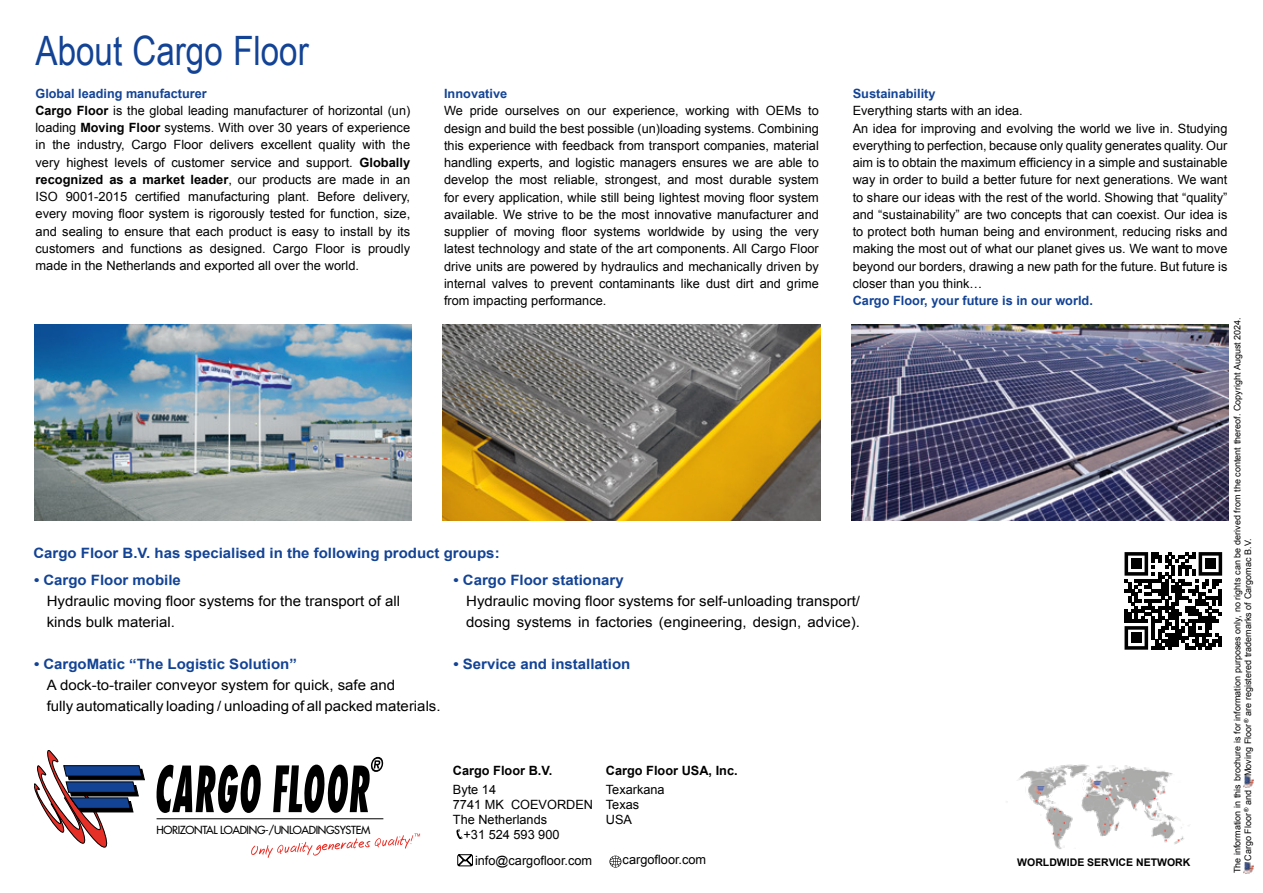
<style>
.page{position:relative;width:1263px;height:893px;background:#fff}
.page>*{position:absolute;margin:0;border:0;box-sizing:border-box;transform-origin:0 0}
.t1{font:40.5px "Arial Narrow";color:#134395}
.t2{font:14.25px/21px "Arial";color:#000;scale:1.05 1}
.t3{font:700 14.25px "Arial";color:#134395;scale:1.05 1}
.t4{font:12.75px/17.2px "Arial";color:#000}
.t5{font:700 12.75px "Arial";color:#134395}
.t6{font:700 12.75px "Arial";color:#000}
.t7{font:700 12.75px "Arial";color:#134395}
.t8{font:10.95px "Futura";letter-spacing:-.035em;color:#000}
.t9{font:700 10.5px "Arial";color:#000}
.t10{font:9px/10.8px "Arial";color:#000}
.s1{font-weight:700;color:#134395}
.s2{font-weight:700}
</style>
<div class="page">
<svg style="left:1124px;top:552px;width:98px;height:98px"></svg>
<div style="left:1131px;top:559px;width:10px;height:10px;background:#000"></div>
<div style="left:1205px;top:559px;width:10px;height:10px;background:#000"></div>
<div style="left:1131px;top:633px;width:10px;height:10px;background:#000"></div>
<img style="left:34px;top:324px;width:378px;height:197px">
<img style="left:443px;top:324px;width:377px;height:197px">
<img style="left:851px;top:324px;width:378px;height:197px">
<svg style="left:156px;top:765px;width:105px;height:48px"></svg>
<svg style="left:273px;top:757px;width:111px;height:56px"></svg>
<svg style="left:34px;top:750px;width:111px;height:98px"></svg>
<hr style="left:157px;top:818px;width:226px;height:1px;background:#000">
<svg style="left:251px;top:833px;width:169px;height:25px"></svg>
<img style="left:1006px;top:764px;width:184px;height:85px">
<svg style="left:609px;top:856px;width:12px;height:12px"></svg>
<svg style="left:456px;top:829px;width:7px;height:10px"></svg>
<svg style="left:457px;top:854px;width:16px;height:12px"></svg>
<svg style="left:1244px;top:862px;width:9px;height:11px"></svg>
<svg style="left:1244px;top:776px;width:9px;height:11px"></svg>
<h1 class="t1" style="left:36px;top:21px;width:275px">About Cargo Floor</h1>
<p class="t4" style="left:36px;top:85px;width:376px"><span class="s1">Global leading manufacturer<br></span><span class="s2">Cargo Floor</span> is the global leading manufacturer of horizontal (un) loading <span class="s2">Moving Floor</span> systems. With over 30 years of experience in the industry, Cargo Floor delivers excellent quality with the very highest levels of customer service and support. <span class="s2">Globally recognized as a market leader</span>, our products are made in an ISO 9001-2015 certified manufacturing plant. Before delivery, every moving floor system is rigorously tested for function, size, and sealing to ensure that each product is easy to install by its customers and functions as designed. Cargo Floor is proudly made in the Netherlands and exported all over the world.</p>
<p class="t7" style="left:853px;top:88px;width:84px">Sustainability</p>
<p class="t7" style="left:444px;top:88px;width:65px">Innovative</p>
<p class="t4" style="left:444px;top:102px;width:376px;text-align:justify">We pride ourselves on our experience, working with OEMs to design and build the best possible (un)loading systems. Combining this experience with feedback from transport companies, material handling experts, and logistic managers ensures we are able to develop the most reliable, strongest, and most durable system for every application, while still being lightest moving floor system available. We strive to be the most innovative manufacturer and supplier of moving floor systems worldwide by using the very latest technology and state of the art components. All Cargo Floor drive units are powered by hydraulics and mechanically driven by internal valves to prevent contaminants like dust dirt and grime from impacting performance.</p>
<p class="t4" style="left:853px;top:102px;width:376px">Everything starts with an idea.<br>An idea for improving and evolving the world we live in. Studying everything to perfection, because only quality generates quality. Our aim is to obtain the maximum efficiency in a simple and sustainable way in order to build a better future for next generations. We want to share our ideas with the rest of the world. Showing that “quality” and “sustainability” are two concepts that can coexist. Our idea is to protect both human being and environment, reducing risks and making the most out of what our planet gives us. We want to move beyond our borders, drawing a new path for the future. But future is closer than you think…</p>
<p class="t5" style="left:853px;top:292px;width:242px">Cargo Floor, your future is in our world.</p>
<p class="t3" style="left:33px;top:543px;width:446px">Cargo Floor B.V. has specialised in the following product groups:</p>
<p class="t3" style="left:34px;top:571px;width:141px">• Cargo Floor mobile</p>
<p class="t2" style="left:47px;top:591px;width:338px">Hydraulic moving floor systems for the transport of all kinds bulk material.</p>
<p class="t3" style="left:34px;top:655px;width:252px">• CargoMatic “The Logistic Solution”</p>
<p class="t2" style="left:47px;top:675px;width:377px">A dock-to-trailer conveyor system for quick, safe and<br>fully automatically loading / unloading of all packed materials.</p>
<p class="t3" style="left:453px;top:571px;width:164px">• Cargo Floor stationary</p>
<p class="t2" style="left:466px;top:591px;width:377px">Hydraulic moving floor systems for self-unloading transport/ dosing systems in factories (engineering, design, advice).</p>
<p class="t3" style="left:453px;top:655px;width:170px">• Service and installation</p>
<p class="t8" style="left:157px;top:823px;width:215px">HORIZONTAL LOADING-/UNLOADINGSYSTEM</p>
<p class="t6" style="left:453px;top:762px;width:101px">Cargo Floor B.V.</p>
<p class="t4" style="left:453px;top:781px;width:45px">Byte 14</p>
<p class="t4" style="left:453px;top:796px;width:142px">7741 MK COEVORDEN</p>
<p class="t4" style="left:453px;top:811px;width:96px">The Netherlands</p>
<p class="t4" style="left:463px;top:826px;width:98px">+31 524 593 900</p>
<p class="t6" style="left:606px;top:762px;width:133px">Cargo Floor USA, Inc.</p>
<p class="t4" style="left:606px;top:782px;width:60px;line-height:15px">Texarkana<br>Texas<br>USA</p>
<p class="t4" style="left:475px;top:852px;width:119px">info@cargofloor.com</p>
<p class="t4" style="left:623px;top:851px;width:85px">cargofloor.com</p>
<p class="t9" style="left:1017px;top:855px;width:175px">WORLDWIDE SERVICE NETWORK</p>
<p class="t10" style="left:1232px;top:861px;width:545px;text-indent:-13px;rotate:-90deg">The information in this brochure is for information purposes only, no rights can be derived from the content thereof. Copyright August 2024.<br>Cargo Floor<sup>®</sup> and</p>
<p class="t10" style="left:1243px;top:776px;width:239px;rotate:-90deg">Moving Floor<sup>®</sup> are registered trademarks of Cargomac B.V.</p>
</div>
